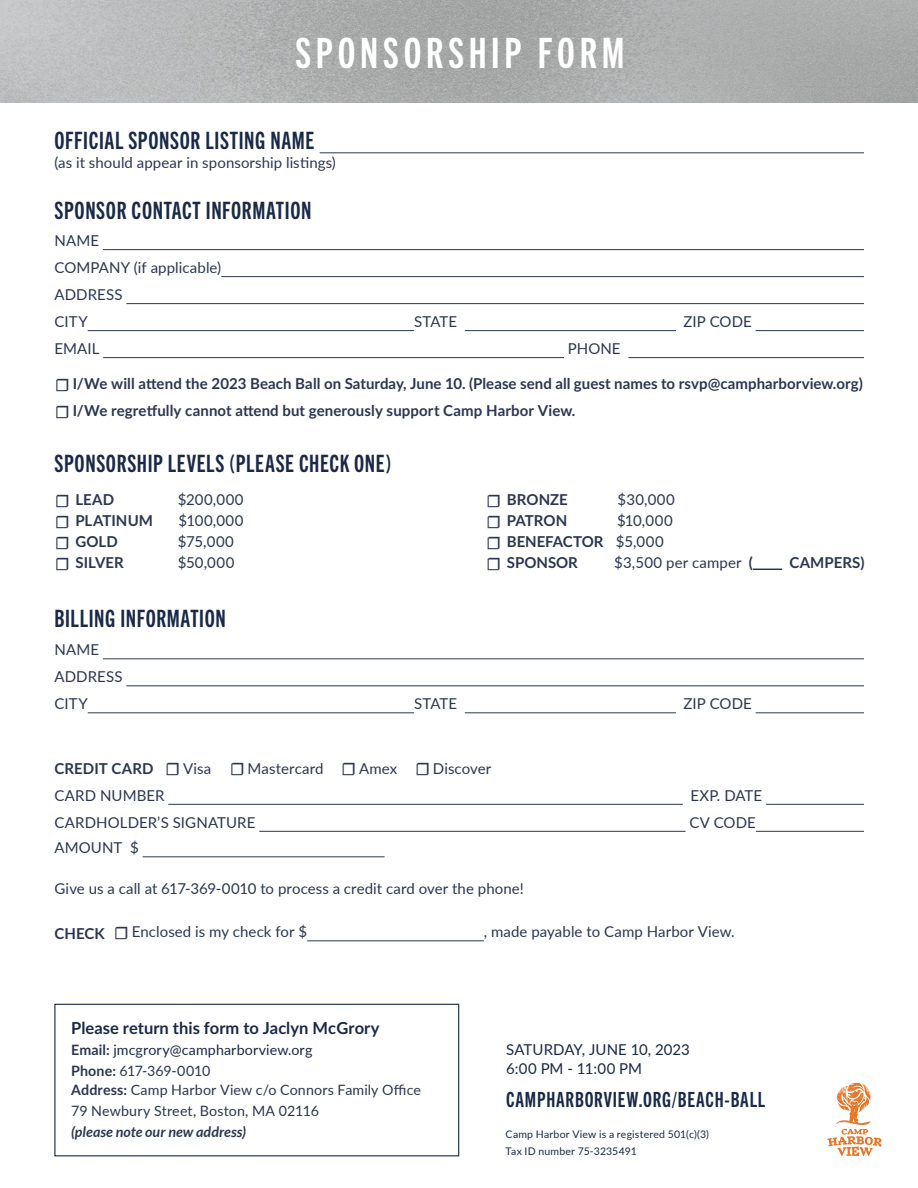
<style>
.page{position:relative;width:918px;height:1188px;background:#fff}
.page>*{position:absolute;margin:0;border:0;box-sizing:border-box;transform-origin:0 0}
.t1{font:42px "Trade Gothic Next LT Pro Bd Cm";letter-spacing:.115em;color:#fff}
.t2{font:24px "Trade Gothic Next LT Pro Bd Cm";letter-spacing:.025em;color:#192947}
.t3{font:21px "Trade Gothic Next LT Pro Bd Cm";letter-spacing:.04em;color:#192947}
.t4{font:700 16.5px "Lato";letter-spacing:.005em;color:#192947}
.t5{font:15px/27px "Lato";letter-spacing:.005em;color:#2c3652}
.t6{font:700 15px/21px "Lato";letter-spacing:.005em;color:#2c3652}
.t7{font:15px/19.5px "Lato";color:#192947}
.t8{font:14.25px/21px "Lato";letter-spacing:.01em;color:#2c3652}
.t9{font:14.25px/21px "Lato";letter-spacing:.01em;color:#192947}
.t10{font:italic 700 14.25px "Lato";letter-spacing:.005em;color:#2c3652}
.t11{font:10.5px/16.5px "Lato";letter-spacing:.02em;color:#192947}
.s1{font-family:"Source Sans Pro";font-size:18px}
.s2{font-weight:400}
.s3{font-weight:700}
.s4{font-family:"Source Sans Pro";font-weight:700;font-size:18px}
.s5{font-weight:700;color:#2c3652}
.s6{color:#2c3652}
</style>
<div class="page">
<svg style="left:827px;top:1083px;width:55px;height:73px"></svg>
<img style="left:0;top:0;width:918px;height:102px">
<hr style="left:320px;top:152px;width:544px;height:1px;background:#2c3652">
<hr style="left:103px;top:249px;width:761px;height:1px;background:#2c3652">
<hr style="left:221px;top:276px;width:643px;height:1px;background:#2c3652">
<hr style="left:126px;top:303px;width:738px;height:1px;background:#2c3652">
<hr style="left:88px;top:330px;width:326px;height:1px;background:#2c3652">
<hr style="left:465px;top:330px;width:211px;height:1px;background:#2c3652">
<hr style="left:756px;top:330px;width:108px;height:1px;background:#2c3652">
<hr style="left:103px;top:357px;width:461px;height:1px;background:#2c3652">
<hr style="left:628px;top:357px;width:236px;height:1px;background:#2c3652">
<hr style="left:103px;top:658px;width:761px;height:1px;background:#2c3652">
<hr style="left:126px;top:685px;width:738px;height:1px;background:#2c3652">
<hr style="left:88px;top:712px;width:326px;height:1px;background:#2c3652">
<hr style="left:465px;top:712px;width:211px;height:1px;background:#2c3652">
<hr style="left:756px;top:712px;width:108px;height:1px;background:#2c3652">
<hr style="left:168px;top:804px;width:515px;height:1px;background:#2c3652">
<hr style="left:766px;top:804px;width:98px;height:1px;background:#2c3652">
<hr style="left:259px;top:831px;width:427px;height:1px;background:#2c3652">
<hr style="left:756px;top:831px;width:108px;height:1px;background:#2c3652">
<hr style="left:143px;top:856px;width:242px;height:1px;background:#2c3652">
<hr style="left:307px;top:940px;width:177px;height:1px;background:#2c3652">
<svg style="left:753px;top:569px;width:29px;height:1px"></svg>
<div style="left:54px;top:1004px;width:405px;height:152px;border:1px solid #192947"></div>
<h1 class="t1" style="left:295px;top:25px;width:331px">SPONSORSHIP FORM</h1>
<h2 class="t2" style="left:55px;top:124px;width:261px">OFFICIAL SPONSOR LISTING NAME</h2>
<p class="t5" style="left:55px;top:149px;width:283px">(as it should appear in sponsorship listings)</p>
<h2 class="t2" style="left:55px;top:194px;width:258px">SPONSOR CONTACT INFORMATION</h2>
<p class="t5" style="left:55px;top:227px;width:168px">NAME<br>COMPANY (if applicable)<br>ADDRESS<br>CITY</p>
<p class="t5" style="left:414px;top:308px;width:44px">STATE</p>
<p class="t5" style="left:684px;top:308px;width:70px">ZIP CODE</p>
<p class="t5" style="left:55px;top:335px;width:46px">EMAIL</p>
<p class="t5" style="left:568px;top:335px;width:54px">PHONE</p>
<p class="t6" style="left:55px;top:370px;width:809px;line-height:27px"><span class="s1">☐</span> I/We will attend the 2023 Beach Ball on Saturday, June 10. (Please send all guest names to rsvp@campharborview.org) <span class="s1">☐</span> I/We regretfully cannot attend but generously support Camp Harbor View.</p>
<h2 class="t2" style="left:55px;top:448px;width:338px">SPONSORSHIP LEVELS (PLEASE CHECK ONE)</h2>
<p class="t6" style="left:55px;top:489px;width:61px"><span class="s1">☐</span> LEAD</p>
<p class="t5" style="left:178px;top:486px;width:67px">$200,000</p>
<p class="t6" style="left:55px;top:510px;width:100px"><span class="s1">☐</span> PLATINUM</p>
<p class="t5" style="left:179px;top:507px;width:66px">$100,000</p>
<p class="t6" style="left:55px;top:531px;width:64px"><span class="s1">☐</span> GOLD</p>
<p class="t5" style="left:178px;top:528px;width:58px">$75,000</p>
<p class="t6" style="left:55px;top:552px;width:70px"><span class="s1">☐</span> SILVER</p>
<p class="t5" style="left:178px;top:549px;width:58px">$50,000</p>
<h2 class="t2" style="left:55px;top:602px;width:173px">BILLING INFORMATION</h2>
<p class="t5" style="left:55px;top:636px;width:70px">NAME<br>ADDRESS<br>CITY</p>
<p class="t6" style="left:487px;top:489px;width:83px"><span class="s1">☐</span> BRONZE</p>
<p class="t5" style="left:618px;top:486px;width:59px">$30,000</p>
<p class="t6" style="left:487px;top:510px;width:82px"><span class="s1">☐</span> PATRON</p>
<p class="t6" style="left:487px;top:510px;width:188px;text-indent:130px"><span class="s2">$10,000 </span><span class="s1">☐</span> BENEFACTOR <span class="s2">$5,000 </span><span class="s1">☐</span> SPONSOR</p>
<p class="t5" style="left:614px;top:549px;width:140px">$3,500 per camper <span class="s3">(</span></p>
<p class="t6" style="left:789px;top:552px;width:77px">CAMPERS)</p>
<p class="t5" style="left:414px;top:690px;width:44px">STATE</p>
<p class="t5" style="left:684px;top:690px;width:70px">ZIP CODE</p>
<p class="t5" style="left:55px;top:755px;width:438px"><span class="s3">CREDIT CARD</span> <span class="s4">☐</span> Visa <span class="s4">☐</span> Mastercard <span class="s4">☐</span> Amex <span class="s4">☐</span> Discover<br>CARD NUMBER</p>
<p class="t5" style="left:691px;top:782px;width:73px">EXP. DATE</p>
<p class="t5" style="left:55px;top:809px;width:202px">CARDHOLDER’S SIGNATURE</p>
<p class="t5" style="left:689px;top:809px;width:68px">CV CODE</p>
<p class="t5" style="left:55px;top:834px;width:86px">AMOUNT $</p>
<p class="t5" style="left:55px;top:875px;width:471px">Give us a call at 617-369-0010 to process a credit card over the phone!</p>
<p class="t5" style="left:55px;top:918px;width:254px"><span class="s3">CHECK</span> <span class="s4">☐</span> Enclosed is my check for $</p>
<p class="t5" style="left:484px;top:918px;width:252px">, made payable to Camp Harbor View.</p>
<p class="t4" style="left:71px;top:1017px;width:310px">Please return this form to Jaclyn McGrory</p>
<p class="t9" style="left:71px;top:1038px;width:243px"><span class="s5">Email:</span> jmcgrory@campharborview.org<br><span class="s5">Phone:</span> <span class="s6">617-369-0010</span></p>
<p class="t8" style="left:71px;top:1079px;width:351px"><span class="s3">Address:</span> Camp Harbor View c/o Connors Family Office<br>79 Newbury Street, Boston, MA 02116</p>
<p class="t10" style="left:71px;top:1123px;width:176px">(please note our new address)</p>
<p class="t7" style="left:506px;top:1039px;width:185px">SATURDAY, JUNE 10, 2023<br>6:00 PM - 11:00 PM</p>
<h3 class="t3" style="left:506px;top:1085px;width:260px">CAMPHARBORVIEW.ORG/BEACH-BALL</h3>
<p class="t11" style="left:506px;top:1126px;width:205px">Camp Harbor View is a registered 501(c)(3)<br>Tax ID number 75-3235491</p>
</div>
